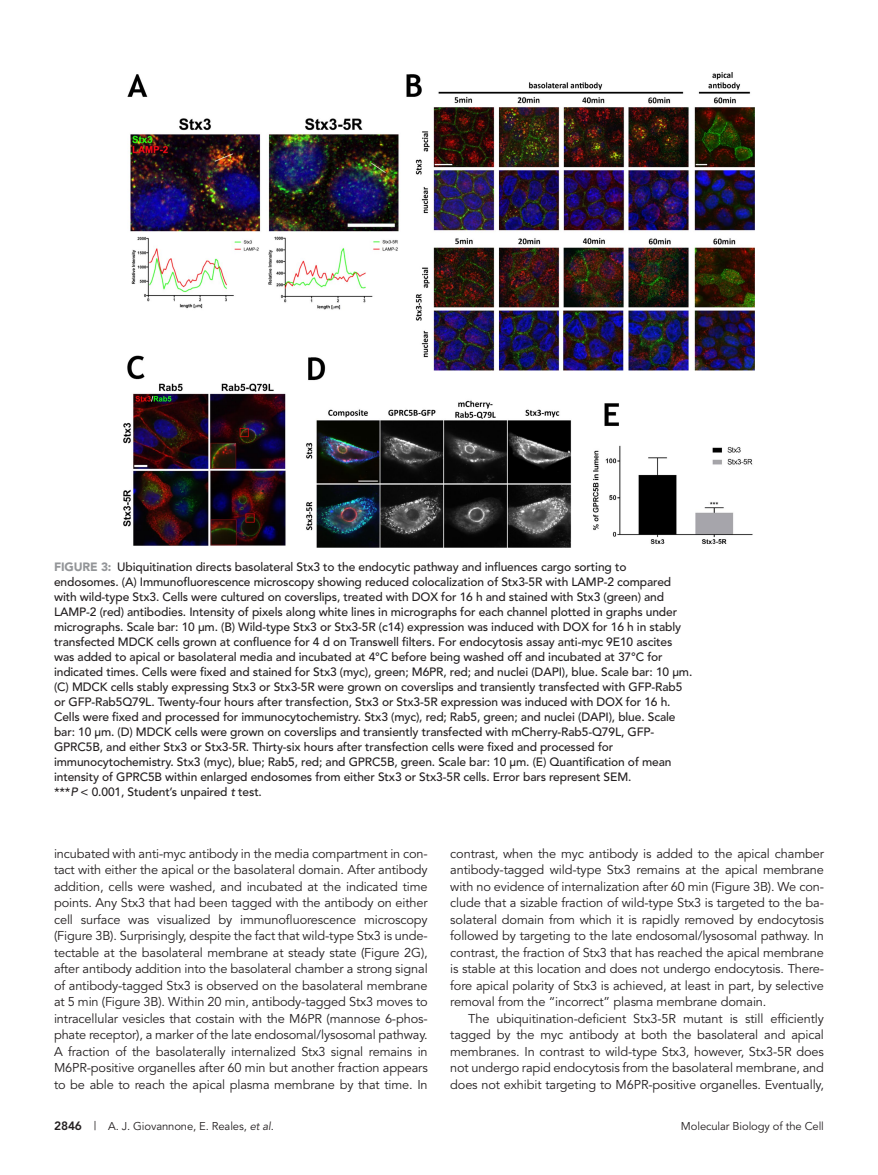
<style>
.page{position:relative;width:878px;height:1175px;background:#fff}
.page>*{position:absolute;margin:0;border:0;box-sizing:border-box;transform-origin:0 0}
.Para{font:12.75px/16.5px "Avenir";letter-spacing:-.01em;color:#231f20;text-align:justify}
.FigCaption_35_5p{font:500 12px/15px "Avenir";letter-spacing:-.01em;color:#231f20}
.t1{font:11.25px "Avenir";letter-spacing:-.01em;color:#231f20}
.s1{font-weight:900;color:#939598}
.s2{font-style:italic}
.s3{font-weight:800;font-size:12px}
.s4{font-size:12px}
</style>
<div class="page">
<img style="left:124px;top:72px;width:630px;height:475px">
<p class="FigCaption_35_5p" style="left:54px;top:559px;width:640px"><span class="s1">FIGURE 3:</span> Ubiquitination directs basolateral Stx3 to the endocytic pathway and influences cargo sorting to endosomes. (A) Immunofluorescence microscopy showing reduced colocalization of Stx3-5R with LAMP-2 compared with wild-type Stx3. Cells were cultured on coverslips, treated with DOX for 16 h and stained with Stx3 (green) and LAMP-2 (red) antibodies. Intensity of pixels along white lines in micrographs for each channel plotted in graphs under micrographs. Scale bar: 10 μm. (B) Wild-type Stx3 or Stx3-5R (c14) expression was induced with DOX for 16 h in stably transfected MDCK cells grown at confluence for 4 d on Transwell filters. For endocytosis assay anti-myc 9E10 ascites was added to apical or basolateral media and incubated at 4°C before being washed off and incubated at 37°C for indicated times. Cells were fixed and stained for Stx3 (myc), green; M6PR, red; and nuclei (DAPI), blue. Scale bar: 10 μm. (C) MDCK cells stably expressing Stx3 or Stx3-5R were grown on coverslips and transiently transfected with GFP-Rab5 or GFP-Rab5Q79L. Twenty-four hours after transfection, Stx3 or Stx3-5R expression was induced with DOX for 16 h.<br>Cells were fixed and processed for immunocytochemistry. Stx3 (myc), red; Rab5, green; and nuclei (DAPI), blue. Scale bar: 10 μm. (D) MDCK cells were grown on coverslips and transiently transfected with mCherry-Rab5-Q79L, GFP-GPRC5B, and either Stx3 or Stx3-5R. Thirty-six hours after transfection cells were fixed and processed for immunocytochemistry. Stx3 (myc), blue; Rab5, red; and GPRC5B, green. Scale bar: 10 μm. (E) Quantification of mean intensity of GPRC5B within enlarged endosomes from either Stx3 or Stx3-5R cells. Error bars represent SEM.<br>***<span class="s2">P</span> &lt; 0.001, Student’s unpaired <span class="s2">t</span> test.</p>
<p class="Para" style="left:54px;top:845px;width:375px">incubated with anti-myc antibody in the media compartment in con&shy;tact with either the apical or the basolateral domain. After antibody addition, cells were washed, and incubated at the indicated time points. Any Stx3 that had been tagged with the antibody on either cell surface was visualized by immunofluorescence microscopy (Figure 3B). Surprisingly, despite the fact that wild-type Stx3 is unde&shy;tectable at the basolateral membrane at steady state (Figure 2G), after antibody addition into the basolateral chamber a strong signal of antibody-tagged Stx3 is observed on the basolateral membrane at 5 min (Figure 3B). Within 20 min, antibody-tagged Stx3 moves to intracellular vesicles that costain with the M6PR (mannose 6-phos&shy;phate receptor), a marker of the late endosomal/lysosomal pathway.<br>A fraction of the basolaterally internalized Stx3 signal remains in M6PR-positive organelles after 60 min but another fraction appears to be able to reach the apical plasma membrane by that time. In</p>
<p class="Para" style="left:450px;top:845px;width:375px">contrast, when the myc antibody is added to the apical chamber antibody-tagged wild-type Stx3 remains at the apical membrane with no evidence of internalization after 60 min (Figure 3B). We con&shy;clude that a sizable fraction of wild-type Stx3 is targeted to the ba&shy;solateral domain from which it is rapidly removed by endocytosis followed by targeting to the late endosomal/lysosomal pathway. In contrast, the fraction of Stx3 that has reached the apical membrane is stable at this location and does not undergo endocytosis. There&shy;fore apical polarity of Stx3 is achieved, at least in part, by selective removal from the “incorrect” plasma membrane domain.</p>
<p class="Para" style="left:450px;top:1010px;width:375px;text-indent:18px">The ubiquitination-deficient Stx3-5R mutant is still efficiently tagged by the myc antibody at both the basolateral and apical membranes. In contrast to wild-type Stx3, however, Stx3-5R does not undergo rapid endocytosis from the basolateral membrane, and does not exhibit targeting to M6PR-positive organelles. Eventually,</p>
<p class="t1" style="left:54px;top:1119px;width:221px"><span class="s3">2846</span> <span class="s4">|</span> A. J. Giovannone, E. Reales, <span class="s2">et al</span>.</p>
<p class="t1" style="left:681px;top:1119px;width:144px">Molecular Biology of the Cell</p>
</div>
